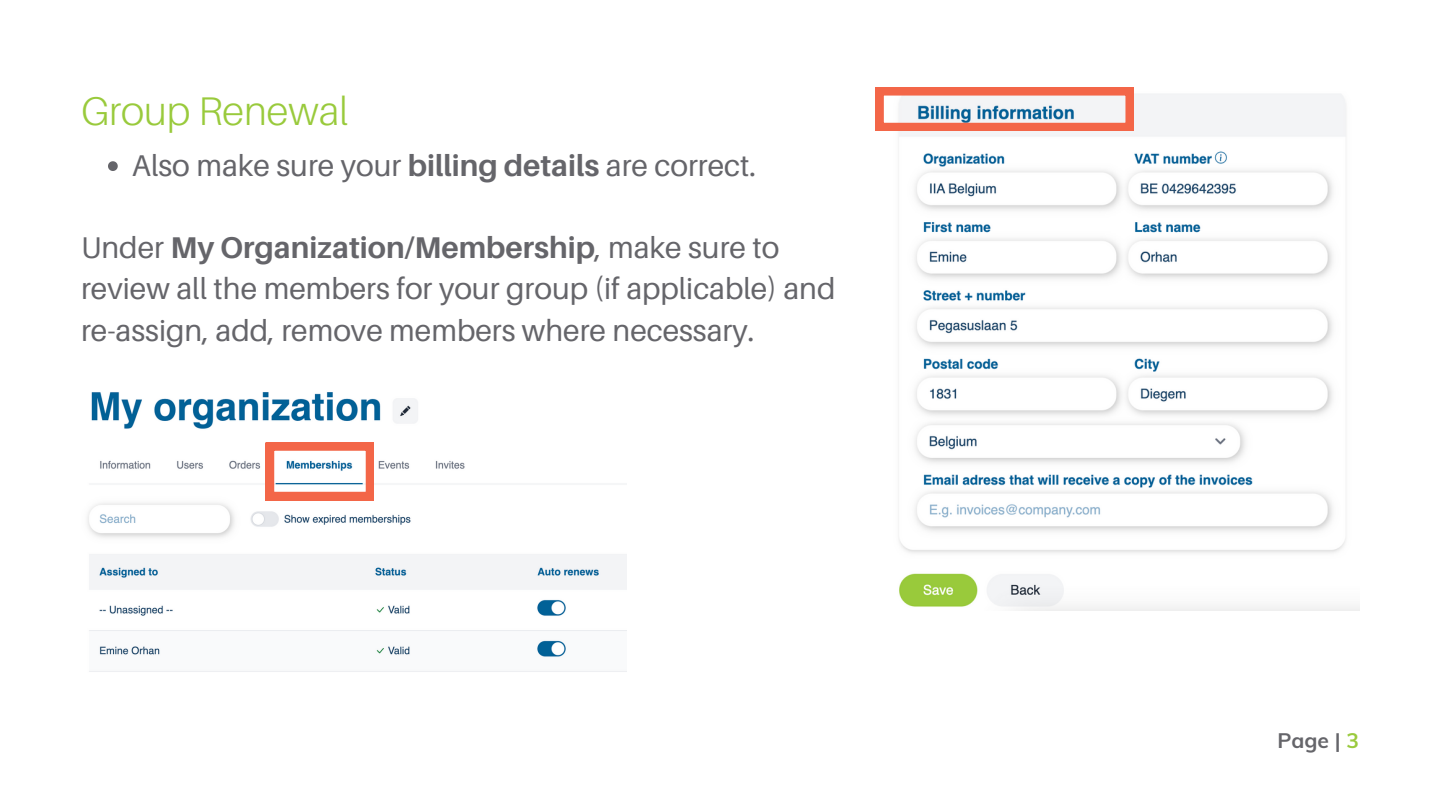
<style>
.page{position:relative;width:1440px;height:810px;background:#fff}
.page>*{position:absolute;margin:0;border:0;box-sizing:border-box;transform-origin:0 0}
.t1{font:300 40px "Aileron";color:#99ca3c}
.t2{font:30px/41.2px "Aileron";color:#65656a}
.t3{font:700 21px "Muli";color:#65656a}
.s1{font-weight:700}
.s2{color:#9aca3e}
</style>
<div class="page">
<svg style="left:108px;top:161px;width:10px;height:10px"></svg>
<img style="left:899px;top:94px;width:460px;height:516px">
<svg style="left:876px;top:87px;width:258px;height:44px"></svg>
<img style="left:87px;top:392px;width:539px;height:280px">
<svg style="left:266px;top:443px;width:108px;height:57px"></svg>
<p class="t1" style="left:81px;top:87px;width:269px">Group Renewal</p>
<p class="t2" style="left:132px;top:144px;width:626px">Also make sure your <span class="s1">billing details</span> are correct.</p>
<p class="t2" style="left:81px;top:226px;width:756px">Under <span class="s1">My Organization/Membership</span>, make sure to review all the members for your group (if applicable) and re-assign, add, remove members where necessary.</p>
<p class="t3" style="left:1277px;top:727px;width:83px">Page | <span class="s2">3</span></p>
</div>
